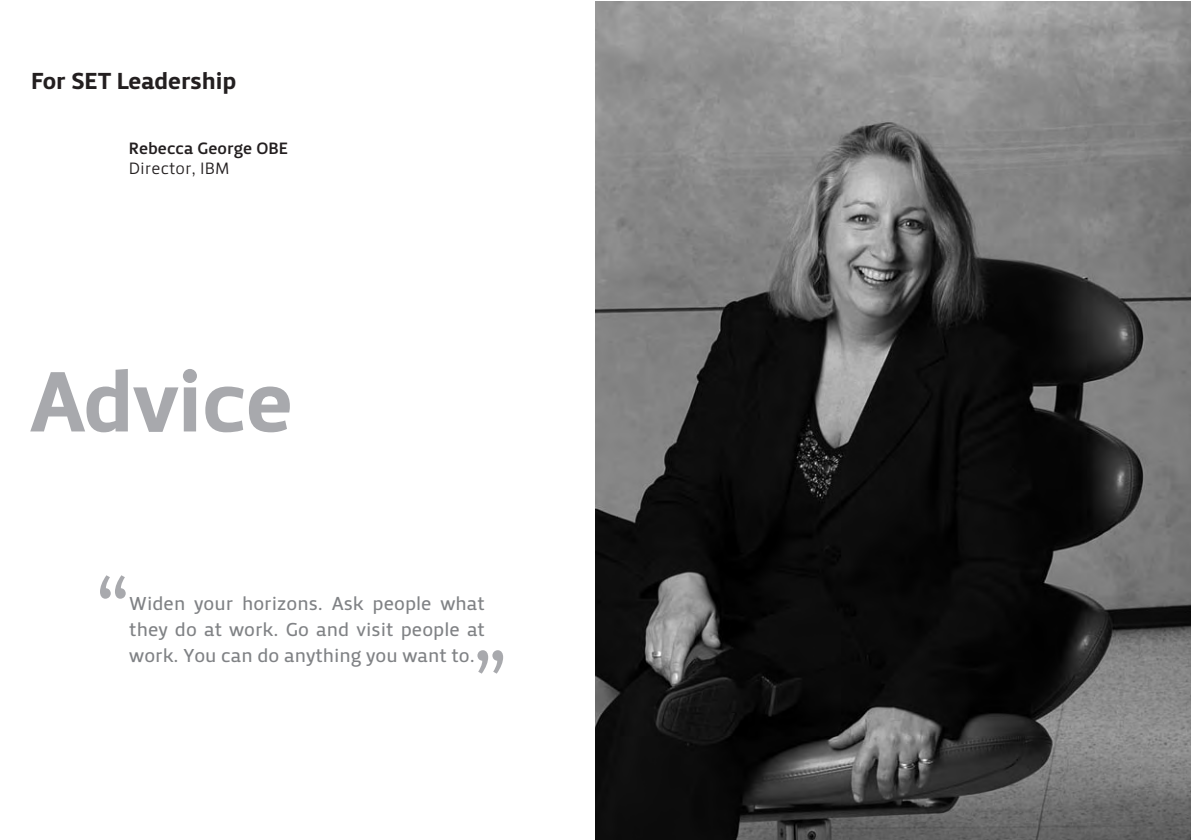
<style>
.page{position:relative;width:1191px;height:840px;background:#fff}
.page>*{position:absolute;margin:0;border:0;box-sizing:border-box;transform-origin:0 0}
.t1{font:88px "Priva Four Pro";color:#a8a9ad}
.t2{font:88px "Priva Two Pro";color:#a8a9ad}
.t3{font:24px "Priva Four Pro";color:#231f20}
.t4{font:19.4px/26px "Priva Two Pro";color:#808285;text-align:justify}
.t5{font:17px "Priva Three Pro";color:#231f20}
.t6{font:17px "Priva One Pro";color:#231f20}
</style>
<div class="page">
<img style="left:595px;top:1px;width:595px;height:838px">
<p class="t3" style="left:31px;top:66px;width:207px">For SET Leadership</p>
<p class="t5" style="left:129px;top:137px;width:161px">Rebecca George OBE</p>
<p class="t6" style="left:129px;top:157px;width:102px">Director, IBM</p>
<h1 class="t1" style="left:30px;top:345px;width:265px">Advice</h1>
<h1 class="t2" style="left:94px;top:552px;width:40px">“</h1>
<p class="t4" style="left:129px;top:590px;width:357px">Widen your horizons. Ask people what they do at work. Go and visit people at work. You can do anything you want to.</p>
<h1 class="t2" style="left:471px;top:626px;width:40px">”</h1>
</div>
